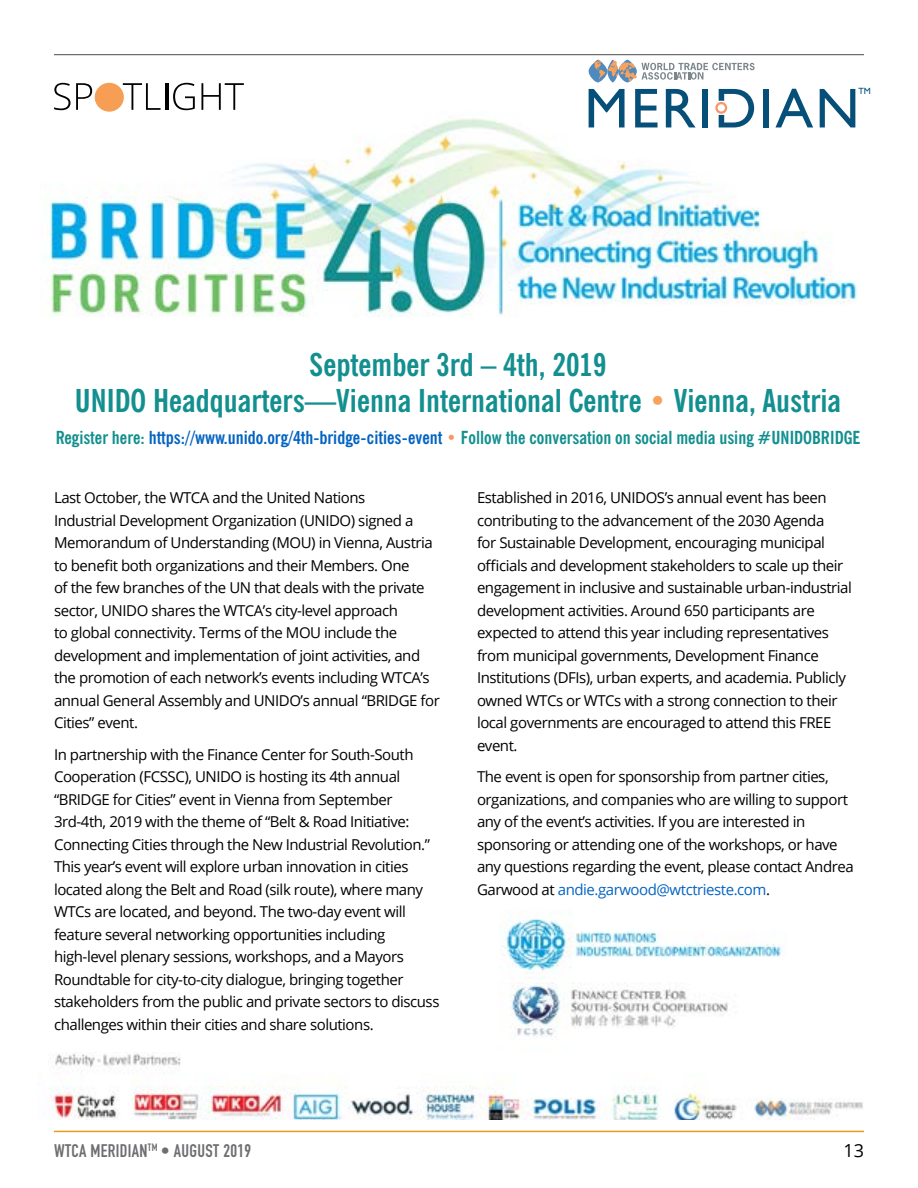
<style>
.page{position:relative;width:918px;height:1188px;background:#fff}
.page>*{position:absolute;margin:0;border:0;box-sizing:border-box;transform-origin:0 0}
.t1{font:700 condensed 31.5px/36px "News Gothic BT";color:#138f8f;text-align:center}
.t2{font:700 condensed 18px "News Gothic BT";color:#138f8f}
.t3{font:18px "DIN Engschrift";letter-spacing:.02em;color:#6d6e71}
.t4{font:18px "Open Sans";color:#000}
.t5{font:15px/22.5px "Open Sans";letter-spacing:-.03em;color:#000}
.t6{font:9px "Gill Sans";color:#054f78}
.s1{color:#f9a25e}
.s2{color:#0563c1}
.s3{color:#f79768}
</style>
<div class="page">
<img style="left:51px;top:1053px;width:812px;height:67px">
<img style="left:44px;top:112px;width:814px;height:205px">
<hr style="left:54px;top:54px;width:810px;height:1px;background:#6d6e71">
<svg style="left:589px;top:89px;width:36px;height:38px"></svg>
<svg style="left:635px;top:89px;width:23px;height:38px"></svg>
<svg style="left:666px;top:89px;width:30px;height:38px"></svg>
<div style="left:702px;top:89px;width:6px;height:38px;background:#054f78"></div>
<div style="left:763px;top:89px;width:6px;height:38px;background:#054f78"></div>
<svg style="left:775px;top:89px;width:38px;height:38px"></svg>
<svg style="left:820px;top:89px;width:35px;height:38px"></svg>
<div style="left:715px;top:102px;width:12px;height:12px;border:2px solid #f79768;border-radius:50%"></div>
<svg style="left:719px;top:89px;width:35px;height:38px"></svg>
<svg style="left:589px;top:60px;width:166px;height:22px"></svg>
<hr style="left:54px;top:1131px;width:810px;height:1px;background:#e29e1f">
<img style="left:500px;top:912px;width:286px;height:71px">
<img style="left:476px;top:983px;width:294px;height:73px">
<div style="left:95px;top:83px;width:29px;height:29px;background:#f59e54;border-radius:50%"></div>
<svg style="left:54px;top:83px;width:38px;height:27px"></svg>
<svg style="left:123px;top:83px;width:38px;height:27px"></svg>
<hr style="left:165px;top:83px;width:4px;height:27px;background:#000">
<svg style="left:173px;top:83px;width:22px;height:27px"></svg>
<svg style="left:201px;top:83px;width:43px;height:27px"></svg>
<p class="t6" style="left:858px;top:86px;width:14px">TM</p>
<h1 class="t1" style="left:75px;top:347px;width:768px">September 3rd – 4th, 2019<br>UNIDO Headquarters—Vienna International Centre <span class="s1">•</span> Vienna, Austria</h1>
<p class="t2" style="left:56px;top:426px;width:806px">Register here: <span class="s2">https://www.unido.org/4th-bridge-cities-event</span> <span class="s3">•</span> Follow the conversation on social media using #UNIDOBRIDGE</p>
<p class="t5" style="left:54px;top:486px;width:387px">Last October, the WTCA and the United Nations<br>Industrial Development Organization (UNIDO) signed a Memorandum of Understanding (MOU) in Vienna, Austria to benefit both organizations and their Members. One<br>of the few branches of the UN that deals with the private sector, UNIDO shares the WTCA’s city-level approach<br>to global connectivity. Terms of the MOU include the development and implementation of joint activities, and the promotion of each network’s events including WTCA’s annual General Assembly and UNIDO’s annual “BRIDGE for Cities” event.</p>
<p class="t5" style="left:54px;top:743px;width:387px">In partnership with the Finance Center for South-South Cooperation (FCSSC), UNIDO is hosting its 4th annual “BRIDGE for Cities” event in Vienna from September 3rd-4th, 2019 with the theme of “Belt &amp; Road Initiative:<br>Connecting Cities through the New Industrial Revolution.” This year’s event will explore urban innovation in cities located along the Belt and Road (silk route), where many WTCs are located, and beyond. The two-day event will feature several networking opportunities including high-level plenary sessions, workshops, and a Mayors Roundtable for city-to-city dialogue, bringing together stakeholders from the public and private sectors to discuss challenges within their cities and share solutions.</p>
<p class="t5" style="left:477px;top:486px;width:376px">Established in 2016, UNIDOS’s annual event has been contributing to the advancement of the 2030 Agenda<br>for Sustainable Development, encouraging municipal officials and development stakeholders to scale up their engagement in inclusive and sustainable urban-industrial development activities. Around 650 participants are expected to attend this year including representatives from municipal governments, Development Finance Institutions (DFIs), urban experts, and academia. Publicly owned WTCs or WTCs with a strong connection to their local governments are encouraged to attend this FREE event.</p>
<p class="t5" style="left:477px;top:765px;width:378px">The event is open for sponsorship from partner cities, organizations, and companies who are willing to support any of the event’s activities. If you are interested in sponsoring or attending one of the workshops, or have any questions regarding the event, please contact Andrea Garwood at <span class="s2">andie.garwood@wtctrieste.com</span>.</p>
<p class="t3" style="left:54px;top:1140px;width:199px">WTCA MERIDIAN<sup>TM</sup> • AUGUST 2019</p>
<p class="t4" style="left:843px;top:1138px;width:22px">13</p>
</div>
